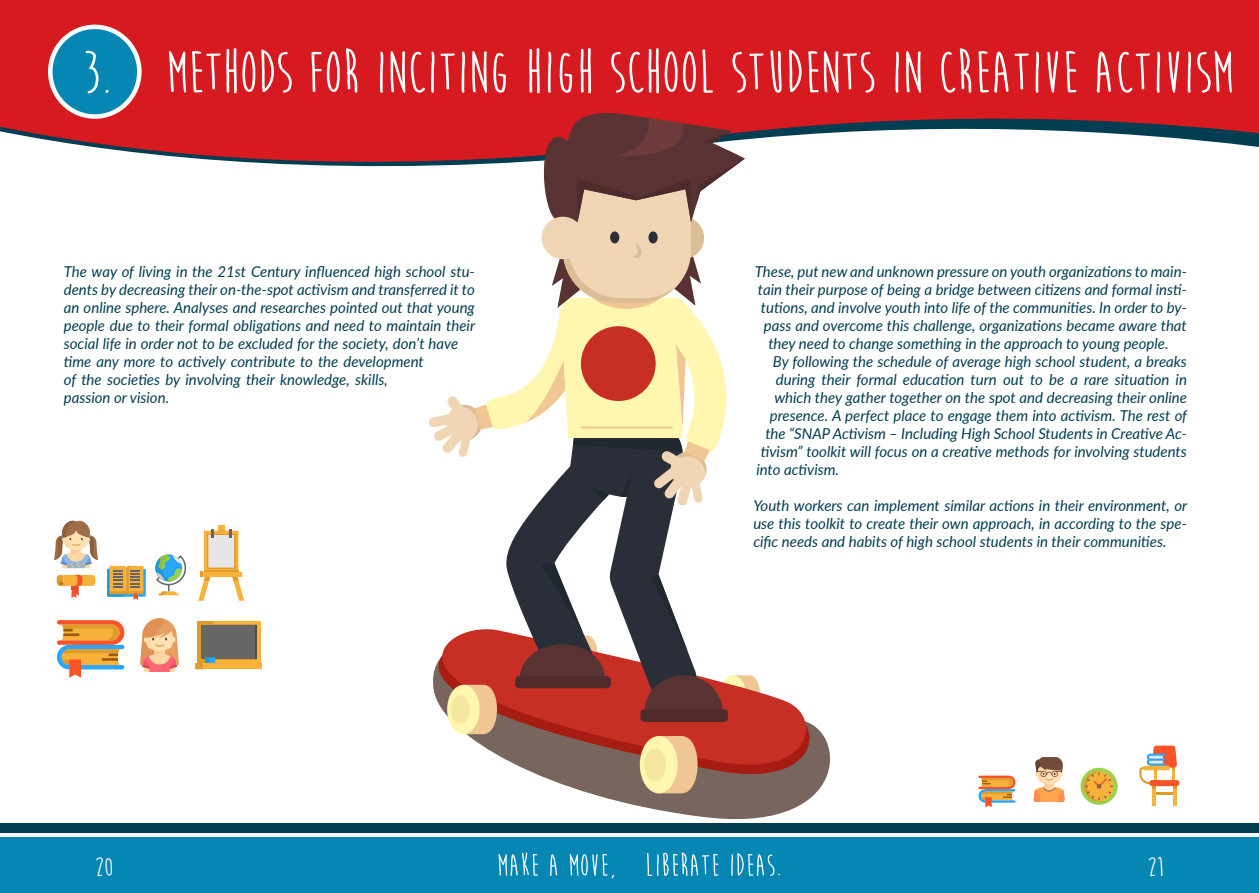
<style>
.page{position:relative;width:1259px;height:893px;background:#fff}
.page>*{position:absolute;margin:0;border:0;box-sizing:border-box;transform-origin:0 0}
.t1{font:700 60px "Moon Flower";color:#fff}
.t2{font:700 27px "Moon Flower";color:#fff}
.t3{font:italic 15px/18px "Lato";color:#023d52;text-align:justify}
.s1{font-size:60.75px}
</style>
<div class="page">
<div style="left:0;top:838px;width:1259px;height:55px;background:#0586b3"></div>
<div style="left:0;top:824px;width:1259px;height:9px;background:#023d52"></div>
<svg style="left:498px;top:852px;width:40px;height:24px"></svg>
<svg style="left:550px;top:854px;width:7px;height:22px"></svg>
<svg style="left:570px;top:854px;width:44px;height:24px"></svg>
<svg style="left:647px;top:852px;width:71px;height:24px"></svg>
<svg style="left:731px;top:853px;width:48px;height:23px"></svg>
<svg style="left:1080px;top:768px;width:37px;height:37px"></svg>
<svg style="left:1084px;top:771px;width:30px;height:30px"></svg>
<svg style="left:978px;top:776px;width:37px;height:31px"></svg>
<hr style="left:1154px;top:793px;width:20px;height:2px;background:#e09b2d">
<hr style="left:1173px;top:785px;width:3px;height:21px;background:#f7b239">
<hr style="left:1152px;top:785px;width:4px;height:21px;background:#f7b239">
<svg style="left:1139px;top:746px;width:40px;height:43px"></svg>
<svg style="left:1033px;top:757px;width:31px;height:45px"></svg>
<div style="left:197px;top:621px;width:63px;height:45px;background:#f7b239"></div>
<div style="left:197px;top:621px;width:16px;height:42px;background:#e09b2d"></div>
<svg style="left:201px;top:625px;width:56px;height:35px"></svg>
<div style="left:201px;top:626px;width:55px;height:33px;background:#666"></div>
<hr style="left:255px;top:626px;width:1px;height:33px;background:#4d4d4d">
<div style="left:195px;top:663px;width:67px;height:6px;background:#f7b239"></div>
<svg style="left:195px;top:657px;width:20px;height:12px"></svg>
<svg style="left:57px;top:620px;width:67px;height:58px"></svg>
<svg style="left:155px;top:555px;width:31px;height:40px"></svg>
<div style="left:218px;top:525px;width:6px;height:8px;background:#f7b239"></div>
<svg style="left:198px;top:529px;width:46px;height:72px"></svg>
<hr style="left:204px;top:570px;width:34px;height:2px;background:#e09b2d">
<svg style="left:57px;top:575px;width:38px;height:23px"></svg>
<svg style="left:107px;top:569px;width:39px;height:28px"></svg>
<svg style="left:107px;top:566px;width:36px;height:34px"></svg>
<svg style="left:140px;top:618px;width:39px;height:54px"></svg>
<svg style="left:54px;top:521px;width:44px;height:47px"></svg>
<svg style="left:0;top:0;width:1259px;height:167px;fill:#d71920"></svg>
<div style="left:50px;top:27px;width:89px;height:90px;background:#0586b3;border-radius:50%"></div>
<div style="left:48px;top:25px;width:94px;height:94px;border:4px solid #fff;border-radius:50%"></div>
<svg style="left:426px;top:743px;width:422px;height:81px"></svg>
<svg style="left:764px;top:694px;width:59px;height:85px"></svg>
<svg style="left:428px;top:108px;width:336px;height:685px"></svg>
<div style="left:541px;top:217px;width:43px;height:42px;background:#f0d6b5;border-radius:50%"></div>
<h1 class="t1" style="left:82px;top:41px;width:1152px"><span class="s1">3.</span> METHODS FOR INCITING HIGH SCHOOL STUDENTS IN CREATIVE ACTIVISM</h1>
<p class="t3" style="left:64px;top:262px;width:413px;text-align:left">The way of living in the 21st Century influenced high school stu&shy;dents by decreasing their on-the-spot activism and transferred it to an online sphere. Analyses and researches pointed out that young people due to their formal obligations and need to maintain their social life in order not to be excluded for the society, don’t have time any more to actively contribute to the development<br>of the societies by involving their knowledge, skills,<br>passion or vision.</p>
<p class="t3" style="left:755px;top:262px;width:433px">These, put new and unknown pressure on youth organizations to main-</p>
<p class="t3" style="left:758px;top:280px;width:430px">tain their purpose of being a bridge between citizens and formal insti-</p>
<p class="t3" style="left:761px;top:298px;width:427px">tutions, and involve youth into life of the communities. In order to by-</p>
<p class="t3" style="left:764px;top:316px;width:424px">pass and overcome this challenge, organizations became aware that</p>
<p class="t3" style="left:768px;top:334px;width:402px">they need to change something in the approach to young people.</p>
<p class="t3" style="left:773px;top:352px;width:415px">By following the schedule of average high school student, a breaks</p>
<p class="t3" style="left:776px;top:370px;width:412px">during their formal education turn out to be a rare situation in</p>
<p class="t3" style="left:774px;top:388px;width:414px">which they gather together on the spot and decreasing their online</p>
<p class="t3" style="left:770px;top:406px;width:419px">presence. A perfect place to engage them into activism. The rest of</p>
<p class="t3" style="left:765px;top:424px;width:423px">the “SNAP Activism – Including High School Students in Creative Ac-</p>
<p class="t3" style="left:761px;top:442px;width:427px">tivism” toolkit will focus on a creative methods for involving students</p>
<p class="t3" style="left:756px;top:460px;width:84px">into activism.</p>
<p class="t3" style="left:753px;top:496px;width:435px">Youth workers can implement similar actions in their environment, or use this toolkit to create their own approach, in according to the spe&shy;cific needs and habits of high school students in their communities.</p>
<h2 class="t2" style="left:95px;top:853px;width:20px">20</h2>
<h2 class="t2" style="left:1147px;top:853px;width:18px">21</h2>
</div>
